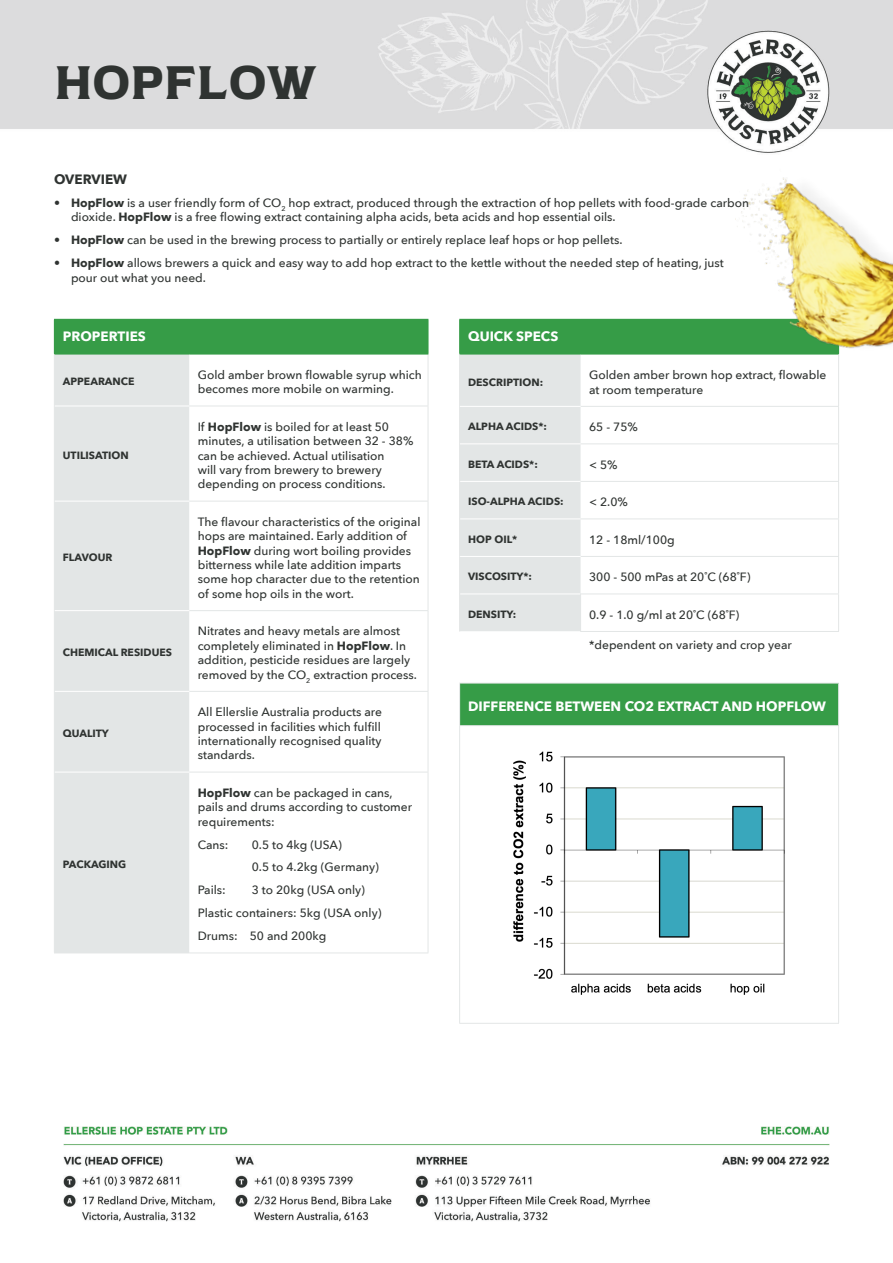
<style>
.page{position:relative;width:893px;height:1263px;background:#fff}
.page>*{position:absolute;margin:0;border:0;box-sizing:border-box;transform-origin:0 0}
.t1{font:45px "Captain Nelson Serif";letter-spacing:-.01em;color:#2f3331}
.t2{font:700 13.5px "Avenir Next";color:#fff}
.t3{font:700 13.5px "Avenir Next";color:#2f3331}
.body{font:500 12px/14.4px "Avenir Next";color:#2f3331}
.bold{font:700 10.5px "Avenir Next";color:#2f3331}
.s1{font-weight:700}
</style>
<div class="page">
<img style="left:0;top:0;width:893px;height:1222px">
<div style="left:460px;top:319px;width:379px;height:35px;background:#369c47"></div>
<svg style="left:460px;top:355px;width:379px;height:300px"></svg>
<hr style="left:460px;top:481px;width:121px;height:1px;background:#fff">
<hr style="left:460px;top:518px;width:121px;height:1px;background:#fff">
<hr style="left:581px;top:481px;width:258px;height:1px;background:#e3e6e6">
<hr style="left:581px;top:518px;width:258px;height:1px;background:#e3e6e6">
<hr style="left:459px;top:444px;width:1px;height:37px;background:#e3e6e6">
<hr style="left:838px;top:444px;width:1px;height:37px;background:#e3e6e6">
<hr style="left:459px;top:481px;width:1px;height:38px;background:#e3e6e6">
<hr style="left:838px;top:482px;width:1px;height:36px;background:#e3e6e6">
<hr style="left:459px;top:519px;width:1px;height:37px;background:#e3e6e6">
<hr style="left:838px;top:519px;width:1px;height:37px;background:#e3e6e6">
<hr style="left:581px;top:556px;width:258px;height:1px;background:#e3e6e6">
<hr style="left:838px;top:557px;width:1px;height:37px;background:#e3e6e6">
<hr style="left:459px;top:319px;width:122px;height:1px;background:#369c47">
<hr style="left:459px;top:320px;width:1px;height:34px;background:#369c47">
<hr style="left:459px;top:354px;width:122px;height:1px;background:#369c47">
<hr style="left:581px;top:354px;width:258px;height:1px;background:#369c47">
<hr style="left:460px;top:556px;width:121px;height:1px;background:#fff">
<hr style="left:460px;top:594px;width:120px;height:1px;background:#fff">
<hr style="left:838px;top:354px;width:1px;height:52px;background:#e3e6e6">
<hr style="left:838px;top:407px;width:1px;height:36px;background:#e3e6e6">
<hr style="left:581px;top:406px;width:258px;height:1px;background:#e3e6e6">
<hr style="left:581px;top:443px;width:258px;height:1px;background:#e3e6e6">
<hr style="left:459px;top:354px;width:1px;height:52px;background:#e3e6e6">
<hr style="left:459px;top:406px;width:1px;height:38px;background:#e3e6e6">
<hr style="left:460px;top:406px;width:121px;height:1px;background:#fff">
<hr style="left:460px;top:443px;width:121px;height:1px;background:#fff">
<hr style="left:459px;top:556px;width:1px;height:38px;background:#e3e6e6">
<hr style="left:459px;top:594px;width:1px;height:37px;background:#e3e6e6">
<hr style="left:580px;top:594px;width:259px;height:1px;background:#e3e6e6">
<hr style="left:580px;top:594px;width:1px;height:37px;background:#e3e6e6">
<hr style="left:838px;top:594px;width:1px;height:37px;background:#e3e6e6">
<hr style="left:580px;top:631px;width:259px;height:1px;background:#e3e6e6">
<div style="left:54px;top:319px;width:374px;height:35px;background:#369c47"></div>
<div style="left:55px;top:355px;width:134px;height:597px;background:#e3e6e6"></div>
<hr style="left:189px;top:406px;width:239px;height:1px;background:#e3e6e6">
<hr style="left:428px;top:354px;width:1px;height:52px;background:#e3e6e6">
<hr style="left:428px;top:406px;width:1px;height:95px;background:#e3e6e6">
<hr style="left:189px;top:501px;width:239px;height:1px;background:#e3e6e6">
<hr style="left:428px;top:501px;width:1px;height:109px;background:#e3e6e6">
<hr style="left:189px;top:610px;width:239px;height:1px;background:#e3e6e6">
<hr style="left:428px;top:611px;width:1px;height:80px;background:#e3e6e6">
<hr style="left:189px;top:691px;width:239px;height:1px;background:#e3e6e6">
<hr style="left:428px;top:692px;width:1px;height:80px;background:#e3e6e6">
<hr style="left:189px;top:772px;width:239px;height:1px;background:#e3e6e6">
<hr style="left:428px;top:772px;width:1px;height:180px;background:#e3e6e6">
<hr style="left:189px;top:952px;width:239px;height:1px;background:#e3e6e6">
<hr style="left:428px;top:320px;width:1px;height:34px;background:#369c47">
<hr style="left:54px;top:354px;width:135px;height:1px;background:#369c47">
<hr style="left:189px;top:354px;width:239px;height:1px;background:#369c47">
<hr style="left:54px;top:354px;width:1px;height:52px;background:#e3e6e6">
<hr style="left:54px;top:611px;width:1px;height:80px;background:#e3e6e6">
<hr style="left:54px;top:406px;width:1px;height:95px;background:#e3e6e6">
<hr style="left:54px;top:501px;width:1px;height:110px;background:#e3e6e6">
<hr style="left:55px;top:406px;width:134px;height:1px;background:#fff">
<hr style="left:55px;top:501px;width:134px;height:1px;background:#fff">
<hr style="left:55px;top:610px;width:134px;height:1px;background:#fff">
<hr style="left:55px;top:691px;width:134px;height:1px;background:#fff">
<hr style="left:54px;top:691px;width:1px;height:81px;background:#e3e6e6">
<hr style="left:54px;top:772px;width:1px;height:180px;background:#e3e6e6">
<hr style="left:54px;top:952px;width:135px;height:1px;background:#e3e6e6">
<hr style="left:55px;top:772px;width:134px;height:1px;background:#fff">
<img style="left:731px;top:157px;width:162px;height:214px">
<div style="left:459px;top:683px;width:380px;height:358px;background:#fff"></div>
<div style="left:460px;top:683px;width:379px;height:43px;background:#369c47"></div>
<hr style="left:459px;top:683px;width:380px;height:1px;background:#e3e6e6">
<hr style="left:459px;top:683px;width:1px;height:42px;background:#e3e6e6">
<hr style="left:838px;top:683px;width:1px;height:42px;background:#e3e6e6">
<hr style="left:459px;top:725px;width:380px;height:1px;background:#e3e6e6">
<hr style="left:459px;top:726px;width:1px;height:297px;background:#e3e6e6">
<hr style="left:838px;top:726px;width:1px;height:297px;background:#e3e6e6">
<hr style="left:459px;top:1023px;width:380px;height:1px;background:#e3e6e6">
<img style="left:513px;top:751px;width:272px;height:244px">
<h1 class="t1" style="left:54px;top:57px;width:265px">HOPFLOW</h1>
<p class="t3" style="left:54px;top:168px;width:75px">OVERVIEW</p>
<p class="body" style="left:71px;top:195px;width:680px;text-indent:-17px">• <span class="s1">HopFlow</span> is a user friendly form of CO<sub>2</sub> hop extract, produced through the extraction of hop pellets with food-grade carbon dioxide. <span class="s1">HopFlow</span> is a free flowing extract containing alpha acids, beta acids and hop essential oils.</p>
<p class="body" style="left:54px;top:232px;width:570px">• <span class="s1">HopFlow</span> can be used in the brewing process to partially or entirely replace leaf hops or hop pellets.</p>
<p class="body" style="left:71px;top:255px;width:654px;text-indent:-17px">• <span class="s1">HopFlow</span> allows brewers a quick and easy way to add hop extract to the kettle without the needed step of heating, just pour out what you need.</p>
<p class="t2" style="left:63px;top:325px;width:85px">PROPERTIES</p>
<p class="bold" style="left:63px;top:372px;width:73px">APPEARANCE</p>
<p class="body" style="left:198px;top:367px;width:225px">Gold amber brown flowable syrup which becomes more mobile on warming.</p>
<p class="bold" style="left:63px;top:446px;width:67px">UTILISATION</p>
<p class="bold" style="left:63px;top:548px;width:51px">FLAVOUR</p>
<p class="bold" style="left:63px;top:643px;width:111px">CHEMICAL RESIDUES</p>
<p class="bold" style="left:63px;top:724px;width:48px">QUALITY</p>
<p class="bold" style="left:63px;top:855px;width:65px">PACKAGING</p>
<p class="body" style="left:198px;top:419px;width:217px">If <span class="s1">HopFlow</span> is boiled for at least 50 minutes, a utilisation between 32 - 38% can be achieved. Actual utilisation<br>will vary from brewery to brewery depending on process conditions.</p>
<p class="body" style="left:198px;top:514px;width:224px">The flavour characteristics of the original hops are maintained. Early addition of <span class="s1">HopFlow</span> during wort boiling provides bitterness while late addition imparts some hop character due to the retention of some hop oils in the wort.</p>
<p class="body" style="left:198px;top:624px;width:221px">Nitrates and heavy metals are almost completely eliminated in <span class="s1">HopFlow</span>. In addition, pesticide residues are largely removed by the CO<sub>2</sub> extraction process.</p>
<p class="body" style="left:198px;top:704px;width:186px;text-align:justify">All Ellerslie Australia products are processed in facilities which fulfill internationally recognised quality standards.</p>
<p class="body" style="left:198px;top:785px;width:216px"><span class="s1">HopFlow</span> can be packaged in cans, pails and drums according to customer requirements:</p>
<p class="body" style="left:198px;top:837px;width:32px">Cans:</p>
<p class="body" style="left:252px;top:837px;width:92px">0.5 to 4kg (USA)</p>
<p class="body" style="left:252px;top:860px;width:129px">0.5 to 4.2kg (Germany)</p>
<p class="body" style="left:198px;top:882px;width:30px">Pails:</p>
<p class="body" style="left:252px;top:882px;width:115px">3 to 20kg (USA only)</p>
<p class="body" style="left:198px;top:905px;width:185px">Plastic containers: 5kg (USA only)</p>
<p class="body" style="left:198px;top:928px;width:130px">Drums: 50 and 200kg</p>
<p class="t2" style="left:468px;top:325px;width:92px">QUICK SPECS</p>
<p class="bold" style="left:468px;top:373px;width:77px">DESCRIPTION:</p>
<p class="body" style="left:589px;top:367px;width:239px">Golden amber brown hop extract, flowable at room temperature</p>
<p class="bold" style="left:468px;top:418px;width:80px">ALPHA ACIDS*:</p>
<p class="body" style="left:589px;top:419px;width:50px">65 - 75%</p>
<p class="bold" style="left:468px;top:455px;width:71px">BETA ACIDS*:</p>
<p class="body" style="left:589px;top:457px;width:30px">&lt; 5%</p>
<p class="bold" style="left:468px;top:493px;width:97px">ISO-ALPHA ACIDS:</p>
<p class="body" style="left:589px;top:494px;width:40px">&lt; 2.0%</p>
<p class="bold" style="left:468px;top:530px;width:51px">HOP OIL*</p>
<p class="body" style="left:589px;top:532px;width:87px">12 - 18ml/100g</p>
<p class="bold" style="left:468px;top:568px;width:65px">VISCOSITY*:</p>
<p class="body" style="left:589px;top:569px;width:163px">300 - 500 mPas at 20˚C (68˚F)</p>
<p class="bold" style="left:468px;top:605px;width:50px">DENSITY:</p>
<p class="body" style="left:589px;top:607px;width:152px">0.9 - 1.0 g/ml at 20˚C (68˚F)</p>
<p class="body" style="left:589px;top:638px;width:204px">*dependent on variety and crop year</p>
<p class="t2" style="left:468px;top:695px;width:359px">DIFFERENCE BETWEEN CO2 EXTRACT AND HOPFLOW</p>
</div>
